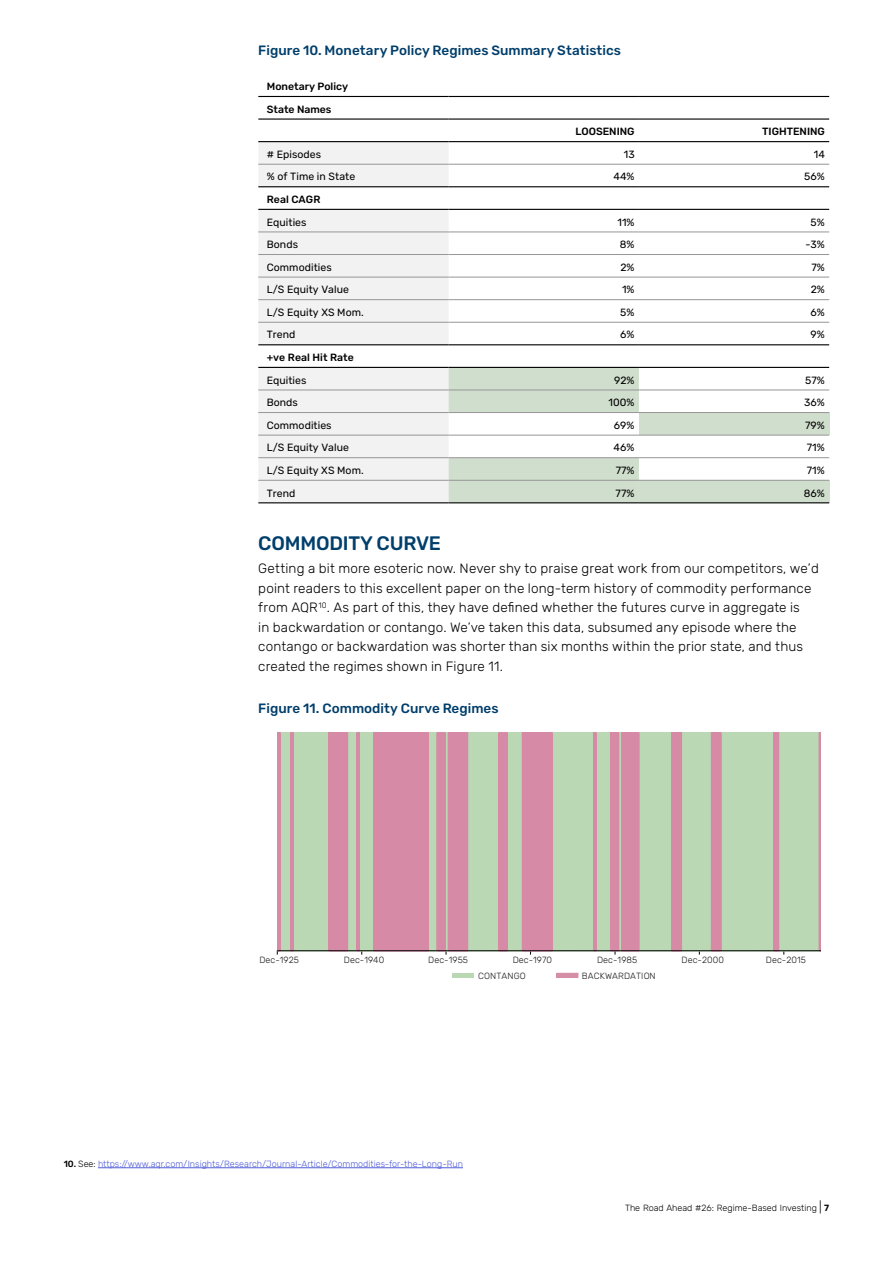
<style>
.page{position:relative;width:893px;height:1263px;background:#fff}
.page>*{position:absolute;margin:0;border:0;box-sizing:border-box;transform-origin:0 0}
.t1{font:500 19.5px "Rubik";letter-spacing:-.01em;color:#003e6b}
.t2{font:300 13.5px/19.5px "Rubik";letter-spacing:.01em;color:#000}
.t3{font:500 13.5px "Rubik";letter-spacing:.005em;color:#003e6b}
.t4{font:10.5px "Rubik";letter-spacing:.005em;color:#000}
.t5{font:500 10.5px/22.5px "Rubik";color:#000}
.t6{font:300 9px "Rubik";color:#4f5cd6}
.t7{font:300 9px "Rubik";letter-spacing:.015em;color:#1b181c}
.t8{font:300 9px "Rubik";color:#000}
.s1{font-weight:500;color:#000}
.s2{color:#000}
.s3{font-size:12px}
.s4{font-weight:600}
</style>
<div class="page">
<svg style="left:258px;top:95px;width:381px;height:340px"></svg>
<svg style="left:639px;top:95px;width:190px;height:385px"></svg>
<svg style="left:258px;top:142px;width:191px;height:360px;fill:#f3f2f2"></svg>
<div style="left:449px;top:368px;width:190px;height:44px;background:#d0decd"></div>
<div style="left:639px;top:412px;width:190px;height:23px;background:#d0decd"></div>
<div style="left:449px;top:458px;width:190px;height:44px;background:#d0decd"></div>
<div style="left:639px;top:480px;width:190px;height:23px;background:#d0decd"></div>
<hr style="left:258px;top:164px;width:191px;height:1px;background:#969696">
<hr style="left:449px;top:164px;width:190px;height:1px;background:#969696">
<hr style="left:639px;top:164px;width:190px;height:1px;background:#969696">
<hr style="left:258px;top:232px;width:191px;height:1px;background:#969696">
<hr style="left:449px;top:232px;width:190px;height:1px;background:#969696">
<hr style="left:258px;top:254px;width:191px;height:1px;background:#969696">
<hr style="left:449px;top:254px;width:190px;height:1px;background:#969696">
<hr style="left:258px;top:277px;width:191px;height:1px;background:#969696">
<hr style="left:449px;top:277px;width:190px;height:1px;background:#969696">
<hr style="left:258px;top:299px;width:191px;height:1px;background:#969696">
<hr style="left:449px;top:299px;width:190px;height:1px;background:#969696">
<hr style="left:258px;top:322px;width:191px;height:1px;background:#969696">
<hr style="left:449px;top:322px;width:190px;height:1px;background:#969696">
<hr style="left:258px;top:390px;width:191px;height:1px;background:#969696">
<hr style="left:449px;top:390px;width:190px;height:1px;background:#969696">
<hr style="left:258px;top:412px;width:191px;height:1px;background:#969696">
<hr style="left:449px;top:412px;width:190px;height:1px;background:#969696">
<hr style="left:258px;top:435px;width:191px;height:1px;background:#969696">
<hr style="left:449px;top:435px;width:190px;height:1px;background:#969696">
<hr style="left:258px;top:457px;width:191px;height:1px;background:#969696">
<hr style="left:449px;top:457px;width:190px;height:1px;background:#969696">
<hr style="left:258px;top:480px;width:191px;height:1px;background:#969696">
<hr style="left:449px;top:480px;width:190px;height:1px;background:#969696">
<hr style="left:639px;top:232px;width:190px;height:1px;background:#969696">
<hr style="left:639px;top:254px;width:190px;height:1px;background:#969696">
<hr style="left:639px;top:277px;width:190px;height:1px;background:#969696">
<hr style="left:639px;top:299px;width:190px;height:1px;background:#969696">
<hr style="left:639px;top:322px;width:190px;height:1px;background:#969696">
<hr style="left:639px;top:390px;width:190px;height:1px;background:#969696">
<hr style="left:639px;top:412px;width:190px;height:1px;background:#969696">
<hr style="left:639px;top:435px;width:190px;height:1px;background:#969696">
<hr style="left:639px;top:457px;width:190px;height:1px;background:#969696">
<hr style="left:639px;top:480px;width:190px;height:1px;background:#969696">
<hr style="left:258px;top:118px;width:191px;height:2px;background:#000">
<hr style="left:449px;top:118px;width:190px;height:2px;background:#000">
<hr style="left:639px;top:118px;width:190px;height:2px;background:#000">
<hr style="left:258px;top:141px;width:191px;height:1px;background:#000">
<hr style="left:449px;top:141px;width:190px;height:1px;background:#000">
<hr style="left:639px;top:141px;width:190px;height:1px;background:#000">
<hr style="left:258px;top:344px;width:191px;height:1px;background:#000">
<hr style="left:449px;top:344px;width:190px;height:1px;background:#000">
<hr style="left:639px;top:344px;width:190px;height:1px;background:#000">
<hr style="left:258px;top:186px;width:191px;height:1px;background:#000">
<hr style="left:449px;top:186px;width:190px;height:1px;background:#000">
<hr style="left:639px;top:186px;width:190px;height:1px;background:#000">
<hr style="left:258px;top:209px;width:191px;height:1px;background:#000">
<hr style="left:449px;top:209px;width:190px;height:1px;background:#000">
<hr style="left:639px;top:209px;width:190px;height:1px;background:#000">
<hr style="left:258px;top:502px;width:191px;height:1px;background:#000">
<hr style="left:449px;top:502px;width:190px;height:1px;background:#000">
<hr style="left:639px;top:502px;width:190px;height:1px;background:#000">
<hr style="left:258px;top:367px;width:191px;height:1px;background:#000">
<hr style="left:449px;top:367px;width:190px;height:1px;background:#000">
<hr style="left:639px;top:367px;width:190px;height:1px;background:#000">
<hr style="left:258px;top:96px;width:191px;height:1px;background:#000">
<hr style="left:449px;top:96px;width:190px;height:1px;background:#000">
<hr style="left:639px;top:96px;width:190px;height:1px;background:#000">
<hr style="left:452px;top:973px;width:21px;height:4px;background:#bad8b4">
<div style="left:556px;top:973px;width:22px;height:4px;border:1px solid #d48ea5"></div>
<svg style="left:277px;top:732px;width:544px;height:218px;background:#c5b8ad"></svg>
<hr style="left:277px;top:950px;width:544px;height:1px;background:#000">
<hr style="left:98px;top:1167px;width:365px;height:1px;background:#4f5cd6">
<p class="t3" style="left:258px;top:40px;width:364px">Figure 10. Monetary Policy Regimes Summary Statistics</p>
<p class="t5" style="left:267px;top:76px;width:83px">Monetary Policy<br>State Names</p>
<p class="t5" style="left:575px;top:121px;width:61px">LOOSENING</p>
<p class="t5" style="left:762px;top:121px;width:64px">TIGHTENING</p>
<p class="t4" style="left:267px;top:147px;width:56px"># Episodes</p>
<p class="t4" style="left:624px;top:147px;width:12px">13</p>
<p class="t4" style="left:814px;top:147px;width:13px">14</p>
<p class="t4" style="left:267px;top:169px;width:90px">% of Time in State</p>
<p class="t4" style="left:613px;top:169px;width:23px">44%</p>
<p class="t4" style="left:804px;top:169px;width:22px">56%</p>
<p class="t5" style="left:267px;top:189px;width:55px">Real CAGR</p>
<p class="t4" style="left:267px;top:214px;width:41px">Equities</p>
<p class="t4" style="left:618px;top:214px;width:19px">11%</p>
<p class="t4" style="left:811px;top:214px;width:16px">5%</p>
<p class="t4" style="left:267px;top:237px;width:33px">Bonds</p>
<p class="t4" style="left:620px;top:237px;width:16px">8%</p>
<p class="t4" style="left:805px;top:237px;width:21px">-3%</p>
<p class="t4" style="left:267px;top:259px;width:66px">Commodities</p>
<p class="t4" style="left:620px;top:259px;width:16px">2%</p>
<p class="t4" style="left:811px;top:259px;width:15px">7%</p>
<p class="t4" style="left:267px;top:282px;width:84px">L/S Equity Value</p>
<p class="t4" style="left:622px;top:282px;width:14px">1%</p>
<p class="t4" style="left:811px;top:282px;width:16px">2%</p>
<p class="t4" style="left:267px;top:305px;width:99px">L/S Equity XS Mom.</p>
<p class="t4" style="left:620px;top:305px;width:16px">5%</p>
<p class="t4" style="left:810px;top:305px;width:16px">6%</p>
<p class="t4" style="left:267px;top:327px;width:30px">Trend</p>
<p class="t4" style="left:620px;top:327px;width:16px">6%</p>
<p class="t4" style="left:811px;top:327px;width:16px">9%</p>
<p class="t5" style="left:267px;top:347px;width:89px">+ve Real Hit Rate</p>
<p class="t4" style="left:267px;top:372px;width:41px">Equities</p>
<p class="t4" style="left:614px;top:372px;width:22px">92%</p>
<p class="t4" style="left:805px;top:372px;width:21px">57%</p>
<p class="t4" style="left:267px;top:395px;width:33px">Bonds</p>
<p class="t4" style="left:609px;top:395px;width:27px">100%</p>
<p class="t4" style="left:804px;top:395px;width:22px">36%</p>
<p class="t4" style="left:267px;top:417px;width:66px">Commodities</p>
<p class="t4" style="left:614px;top:417px;width:22px">69%</p>
<p class="t4" style="left:805px;top:417px;width:21px">79%</p>
<p class="t4" style="left:267px;top:440px;width:84px">L/S Equity Value</p>
<p class="t4" style="left:614px;top:440px;width:22px">46%</p>
<p class="t4" style="left:807px;top:440px;width:19px">71%</p>
<p class="t4" style="left:267px;top:463px;width:99px">L/S Equity XS Mom.</p>
<p class="t4" style="left:616px;top:463px;width:20px">77%</p>
<p class="t4" style="left:807px;top:463px;width:19px">71%</p>
<p class="t4" style="left:267px;top:485px;width:30px">Trend</p>
<p class="t4" style="left:616px;top:485px;width:20px">77%</p>
<p class="t4" style="left:804px;top:485px;width:23px">86%</p>
<h1 class="t1" style="left:258px;top:528px;width:184px">COMMODITY CURVE</h1>
<p class="t2" style="left:258px;top:560px;width:562px">Getting a bit more esoteric now. Never shy to praise great work from our competitors, we’d point readers to this excellent paper on the long-term history of commodity performance from AQR<sup>10</sup>. As part of this, they have defined whether the futures curve in aggregate is<br>in backwardation or contango. We’ve taken this data, subsumed any episode where the contango or backwardation was shorter than six months within the prior state, and thus created the regimes shown in Figure 11.</p>
<p class="t3" style="left:258px;top:698px;width:242px">Figure 11. Commodity Curve Regimes</p>
<p class="t7" style="left:259px;top:953px;width:41px">Dec-1925</p>
<p class="t7" style="left:344px;top:953px;width:42px">Dec-1940</p>
<p class="t7" style="left:428px;top:953px;width:41px">Dec-1955</p>
<p class="t7" style="left:513px;top:953px;width:41px">Dec-1970</p>
<p class="t7" style="left:597px;top:953px;width:42px">Dec-1985</p>
<p class="t7" style="left:681px;top:953px;width:44px">Dec-2000</p>
<p class="t7" style="left:766px;top:953px;width:42px">Dec-2015</p>
<p class="t7" style="left:478px;top:969px;width:49px">CONTANGO</p>
<p class="t7" style="left:582px;top:969px;width:75px">BACKWARDATION</p>
<p class="t6" style="left:64px;top:1158px;width:401px"><span class="s1">10.</span> <span class="s2">See:</span> https://www.aqr.com/Insights/Research/Journal-Article/Commodities-for-the-Long-Run</p>
<p class="t8" style="left:625px;top:1201px;width:205px">The Road Ahead #26: Regime-Based Investing <span class="s3">|</span> <span class="s4">7</span></p>
</div>
